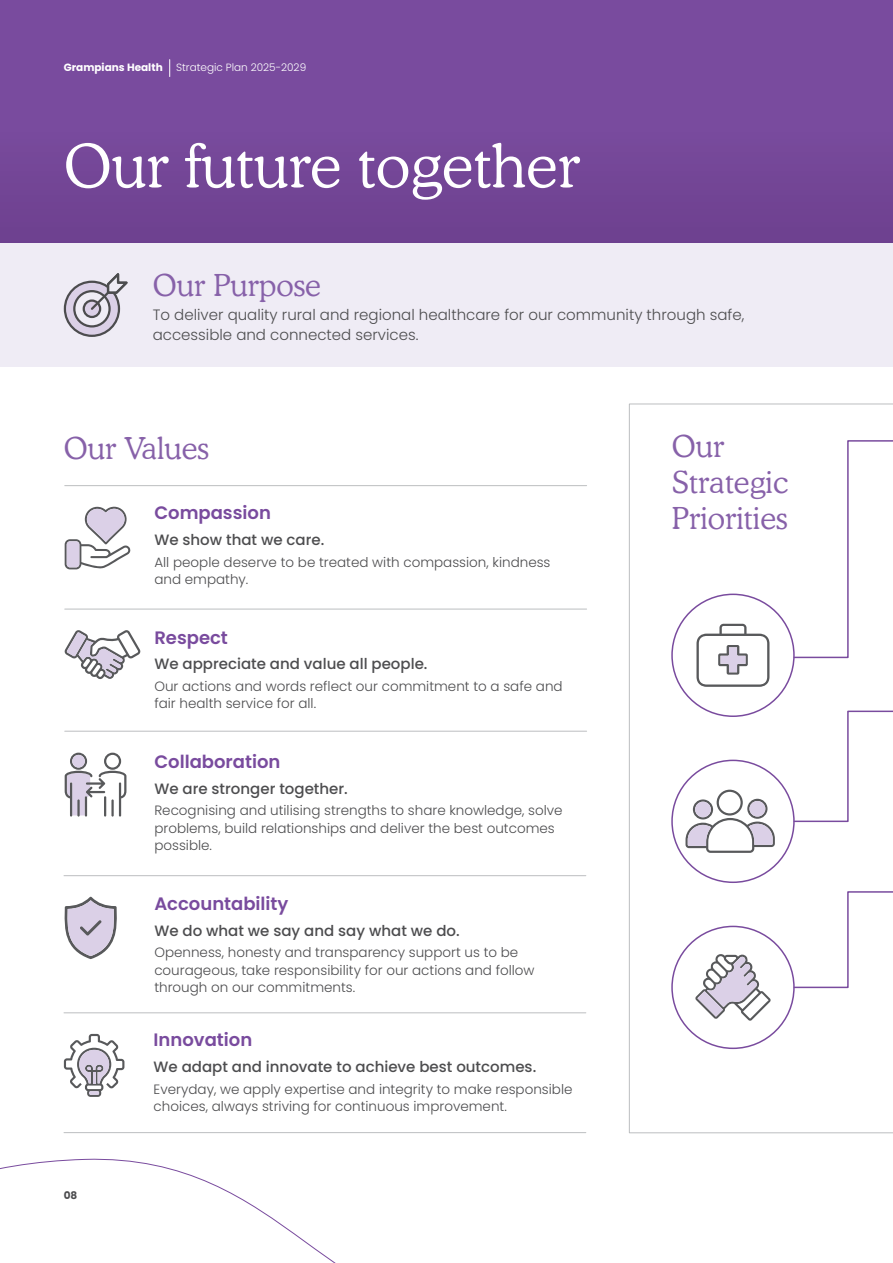
<style>
.page{position:relative;width:893px;height:1263px;background:#fff}
.page>*{position:absolute;margin:0;border:0;box-sizing:border-box;transform-origin:0 0}
.t1{font:60px "Cooper Lt BT";color:#fff}
.t2{font:30px/36px "Cooper Lt BT";color:#8761a9}
.t3{font:600 18px "Poppins";color:#794b9e}
.t4{font:500 15px "Poppins";color:#4d4d4f}
.t5{font:300 15px/19.5px "Poppins";color:#4d4d4f}
.t6{font:300 13.5px/17.2px "Poppins";color:#4d4d4f}
.t7{font:300 10.5px "Poppins";color:#fff}
.t8{font:700 10.5px "Poppins";color:#fff}
.t9{font:700 10.5px "Poppins";color:#4d4d4f}
</style>
<div class="page">
<div style="left:0;top:0;width:893px;height:244px;background:linear-gradient(to right,#76489a,#76489a)"></div>
<div style="left:0;top:244px;width:893px;height:123px;background:#efecf5"></div>
<svg style="left:629px;top:404px;width:264px;height:729px"></svg>
<svg style="left:169px;top:60px;width:1px;height:17px"></svg>
<svg style="left:0;top:1158px;width:336px;height:105px"></svg>
<svg style="left:65px;top:753px;width:61px;height:63px"></svg>
<div style="left:72px;top:755px;width:13px;height:12px;background:#dbd0e7;border-radius:50%"></div>
<svg style="left:65px;top:507px;width:65px;height:62px"></svg>
<div style="left:67px;top:541px;width:12px;height:26px;background:#dbd0e7;border-radius:3px"></div>
<svg style="left:64px;top:1034px;width:60px;height:63px"></svg>
<hr style="left:89px;top:1091px;width:10px;height:4px;background:#dbd0e7">
<svg style="left:65px;top:630px;width:75px;height:49px"></svg>
<svg style="left:64px;top:897px;width:53px;height:62px"></svg>
<hr style="left:65px;top:609px;width:522px;height:1px;background:#bcbec0">
<hr style="left:65px;top:485px;width:522px;height:1px;background:#bcbec0">
<hr style="left:65px;top:731px;width:522px;height:1px;background:#bcbec0">
<hr style="left:64px;top:875px;width:522px;height:1px;background:#bcbec0">
<hr style="left:64px;top:1012px;width:522px;height:1px;background:#bcbec0">
<hr style="left:64px;top:1132px;width:522px;height:1px;background:#bcbec0">
<svg style="left:793px;top:890px;width:100px;height:99px"></svg>
<svg style="left:695px;top:953px;width:76px;height:68px"></svg>
<div style="left:671px;top:926px;width:124px;height:123px;border:2px solid #794b9e;border-radius:50%"></div>
<svg style="left:696px;top:624px;width:73px;height:63px"></svg>
<svg style="left:685px;top:790px;width:90px;height:63px"></svg>
<div style="left:749px;top:801px;width:16px;height:15px;background:#dbd0e7;border-radius:50%"></div>
<svg style="left:793px;top:710px;width:100px;height:113px"></svg>
<svg style="left:793px;top:439px;width:100px;height:220px"></svg>
<svg style="left:63px;top:273px;width:65px;height:64px"></svg>
<p class="t8" style="left:64px;top:62px;width:100px">Grampians Health</p>
<p class="t7" style="left:176px;top:62px;width:132px">Strategic Plan 2025-2029</p>
<h1 class="t1" style="left:64px;top:126px;width:518px">Our future together</h1>
<h2 class="t2" style="left:153px;top:267px;width:170px">Our Purpose</h2>
<p class="t5" style="left:153px;top:305px;width:593px">To deliver quality rural and regional healthcare for our community through safe, accessible and connected services.</p>
<h2 class="t2" style="left:64px;top:430px;width:147px">Our Values</h2>
<h3 class="t3" style="left:154px;top:503px;width:118px">Compassion</h3>
<p class="t4" style="left:154px;top:531px;width:172px">We show that we care.</p>
<p class="t6" style="left:154px;top:553px;width:398px">All people deserve to be treated with compassion, kindness and empathy.</p>
<h3 class="t3" style="left:154px;top:627px;width:75px">Respect</h3>
<p class="t4" style="left:154px;top:655px;width:275px">We appreciate and value all people.</p>
<p class="t6" style="left:154px;top:677px;width:410px">Our actions and words reflect our commitment to a safe and fair health service for all.</p>
<h3 class="t3" style="left:154px;top:751px;width:128px">Collaboration</h3>
<p class="t4" style="left:154px;top:780px;width:195px">We are stronger together.</p>
<p class="t6" style="left:154px;top:802px;width:410px">Recognising and utilising strengths to share knowledge, solve problems, build relationships and deliver the best outcomes possible.</p>
<p class="t9" style="left:64px;top:1189px;width:15px">08</p>
<h3 class="t3" style="left:154px;top:893px;width:136px">Accountability</h3>
<p class="t4" style="left:154px;top:922px;width:307px">We do what we say and say what we do.</p>
<p class="t6" style="left:154px;top:944px;width:382px">Openness, honesty and transparency support us to be courageous, take responsibility for our actions and follow through on our commitments.</p>
<h3 class="t3" style="left:154px;top:1030px;width:100px">Innovation</h3>
<p class="t4" style="left:154px;top:1058px;width:384px">We adapt and innovate to achieve best outcomes.</p>
<p class="t6" style="left:154px;top:1080px;width:420px">Everyday, we apply expertise and integrity to make responsible choices, always striving for continuous improvement.</p>
<h2 class="t2" style="left:672px;top:428px;width:118px">Our<br>Strategic<br>Priorities</h2>
</div>
